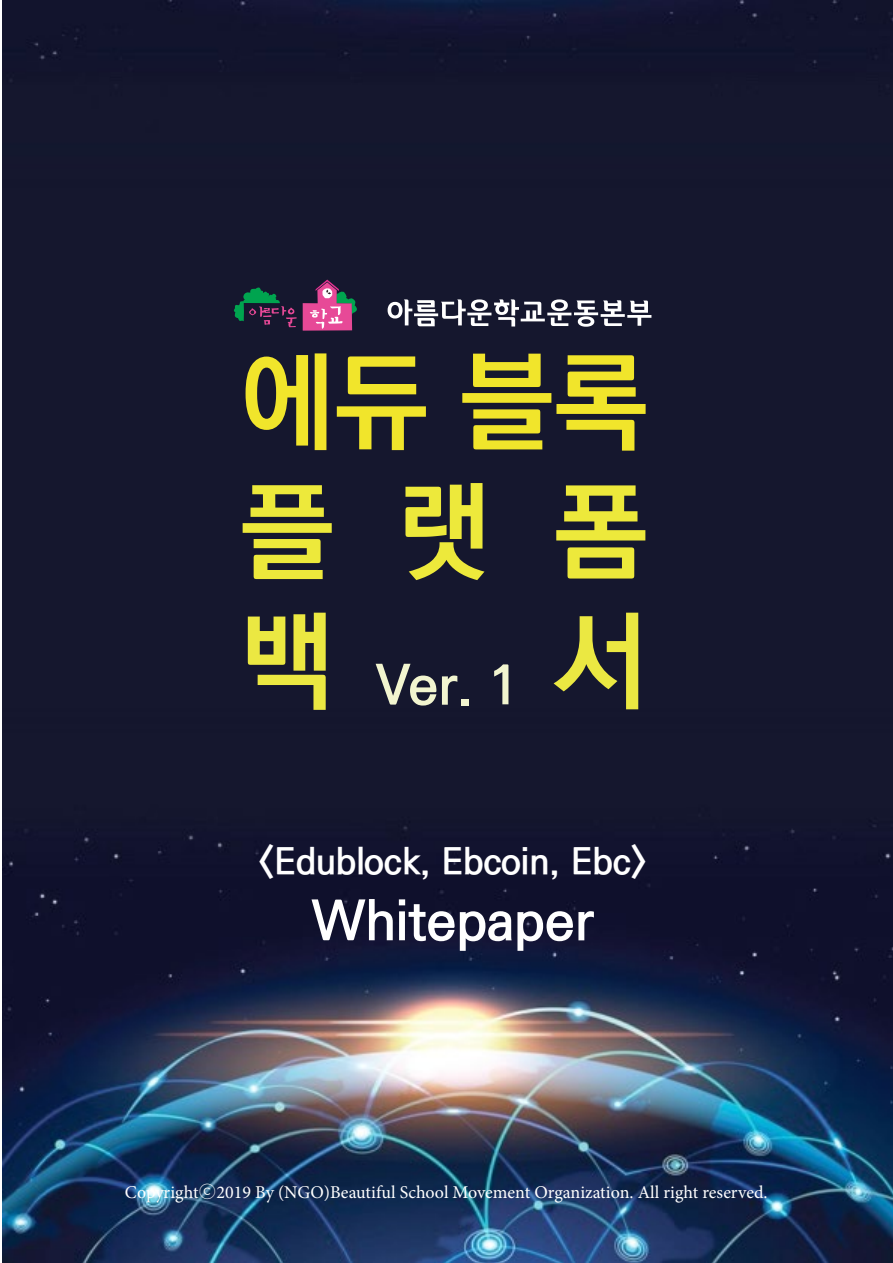
<style>
.page{position:relative;width:893px;height:1263px;background:#fff}
.page>*{position:absolute;margin:0;border:0;box-sizing:border-box;transform-origin:0 0}
.t1{font:700 108px "Ko Pub Dotum";color:#f1e52b}
.t2{font:700 108px "Ko Pub Dotum";color:#ede93b}
.t3{font:700 108px "Ko Pub Dotum";color:#ebe842}
.t4{font:700 54px "Ko Pub Dotum";color:#fff}
.t5{font:700 54px "Ko Pub Dotum";color:#f2f5cf}
.t6{font:700 36px "Ko Pub Dotum";color:#fff}
.t7{font:18px "Minion Pro";color:#fff}
.s1{font-family:"Apple Gothic"}
</style>
<div class="page">
<img style="left:2px;top:0;width:891px;height:1263px">
<svg style="left:388px;top:299px;width:263px;height:28px"></svg>
<svg style="left:232px;top:280px;width:129px;height:51px;background:#503a53"></svg>
<h1 class="t1" style="left:240px;top:348px;width:410px">에듀 블록</h1>
<h1 class="t2" style="left:240px;top:477px;width:409px">플 랫 폼</h1>
<h1 class="t3" style="left:240px;top:607px;width:96px">백</h1>
<h1 class="t3" style="left:554px;top:607px;width:96px">서</h1>
<h2 class="t5" style="left:376px;top:659px;width:144px">Ver. 1</h2>
<h3 class="t6" style="left:259px;top:844px;width:389px">&lt;Edublock, Ebcoin, Ebc&gt;</h3>
<h2 class="t4" style="left:312px;top:894px;width:283px">Whitepaper</h2>
<p class="t7" style="left:125px;top:1180px;width:644px">Copyright<span class="s1">ⓒ</span>2019 By (NGO)Beautiful School Movement Organization. All right reserved.</p>
</div>
